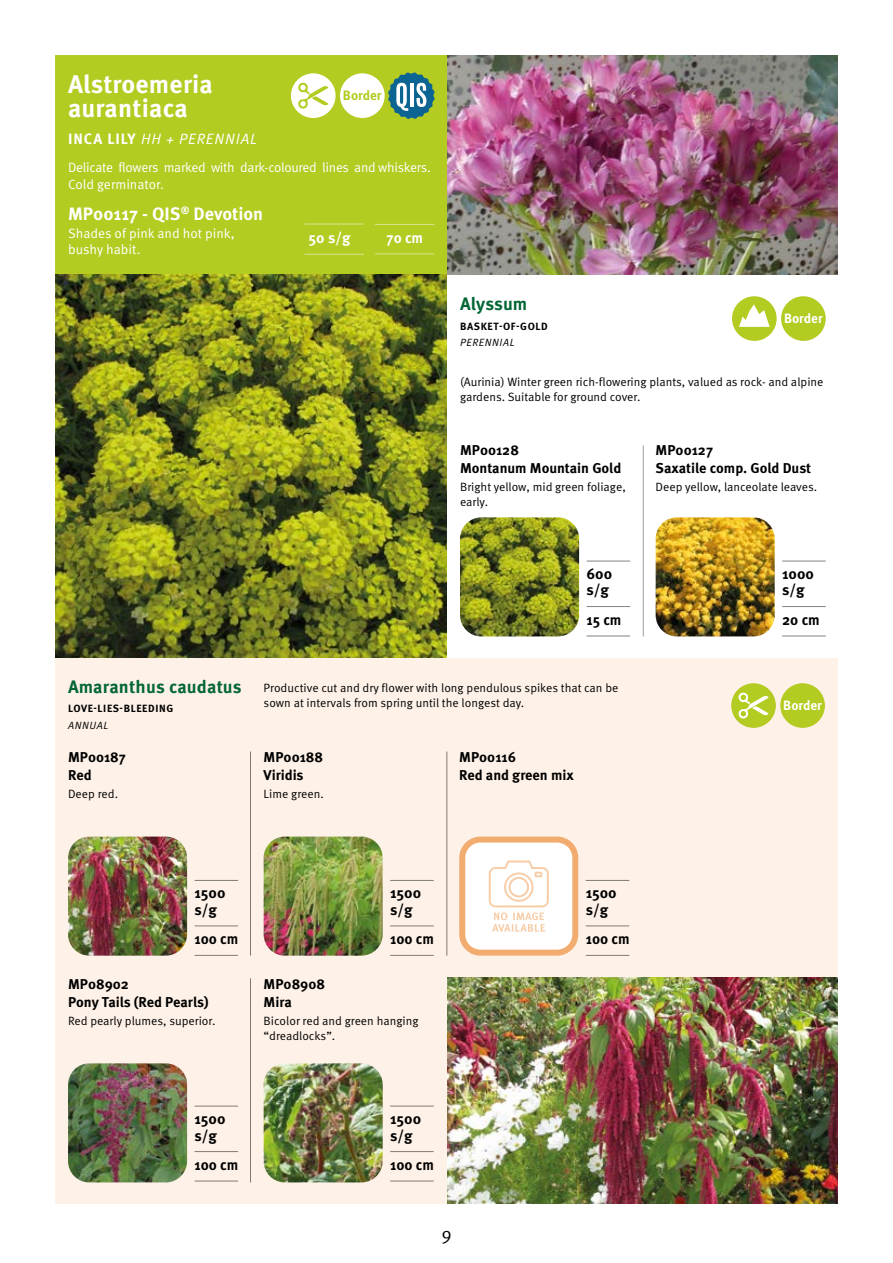
<style>
.page{position:relative;width:893px;height:1263px;background:#fff}
.page>*{position:absolute;margin:0;border:0;box-sizing:border-box;transform-origin:0 0}
.t1{font:700 25.5px/24px "Meta Pro";letter-spacing:.005em;color:#fff}
.t2{font:700 18px "Meta Pro";letter-spacing:.005em;color:#036634}
.t3{font:700 18px "Meta Pro";color:#fff}
.t4{font:18px "Meta Pro Norm";color:#000}
.t5{font:700 15px/16.5px "Meta Pro";color:#000}
.t6{font:700 15px "Meta Pro";color:#000;scale:.96 1}
.t7{font:15px "Meta Pro Norm Ita";letter-spacing:.06em;color:#fff}
.t8{font:700 15px "Meta Pro";color:#fff}
.t9{font:700 15px "Meta Pro";color:#fff;scale:.96 1}
.t10{font:700 14.25px/18px "Meta Pro";color:#000}
.t11{font:13.5px/16.5px "Meta Pro Norm";letter-spacing:-.02em;color:#fff}
.t12{font:700 13.5px "Meta Pro";color:#fff}
.t13{font:700 13.5px "Meta Pro";color:#b4cb21}
.t14{font:12px/15px "Meta Pro Norm";color:#000}
.t15{font:700 10.5px "Meta Pro";letter-spacing:.06em;color:#000}
.t16{font:10.5px "Meta Pro Norm Ita";letter-spacing:.06em;color:#000}
.s1{font-family:"Meta Pro";font-weight:700}
</style>
<div class="page">
<div style="left:55px;top:55px;width:783px;height:220px;background:#b4cb21"></div>
<img style="left:447px;top:55px;width:391px;height:220px">
<div style="left:55px;top:658px;width:783px;height:545px;background:#fef2e8"></div>
<img style="left:264px;top:1063px;width:119px;height:119px">
<img style="left:68px;top:1063px;width:119px;height:119px">
<hr style="left:250px;top:978px;width:1px;height:204px;background:#000">
<img style="left:68px;top:836px;width:119px;height:120px">
<img style="left:264px;top:836px;width:119px;height:120px">
<hr style="left:250px;top:751px;width:1px;height:205px;background:#000">
<hr style="left:446px;top:751px;width:1px;height:205px;background:#000">
<div style="left:340px;top:73px;width:45px;height:45px;background:#fff;border-radius:50%"></div>
<div style="left:291px;top:73px;width:45px;height:45px;background:#fff;border-radius:50%"></div>
<svg style="left:298px;top:82px;width:31px;height:27px"></svg>
<img style="left:447px;top:977px;width:391px;height:226px">
<div style="left:780px;top:683px;width:45px;height:45px;background:#b4cb21;border-radius:50%"></div>
<div style="left:731px;top:683px;width:45px;height:45px;background:#b4cb21;border-radius:50%"></div>
<svg style="left:738px;top:692px;width:31px;height:27px"></svg>
<svg style="left:388px;top:72px;width:47px;height:47px"></svg>
<div style="left:462px;top:839px;width:113px;height:114px;background:#fff;border-radius:18px"></div>
<div style="left:459px;top:836px;width:119px;height:120px;border:6px solid #f3ac6f;border-radius:18px"></div>
<svg style="left:489px;top:860px;width:60px;height:72px"></svg>
<img style="left:460px;top:517px;width:119px;height:119px">
<hr style="left:643px;top:445px;width:1px;height:191px;background:#000">
<div style="left:781px;top:296px;width:45px;height:45px;background:#b4cb21;border-radius:50%"></div>
<img style="left:656px;top:517px;width:119px;height:119px">
<div style="left:732px;top:296px;width:45px;height:45px;background:#b4cb21;border-radius:50%"></div>
<svg style="left:739px;top:304px;width:31px;height:23px"></svg>
<hr style="left:586px;top:606px;width:44px;height:1px;background:#000">
<hr style="left:586px;top:561px;width:44px;height:1px;background:#000">
<hr style="left:586px;top:636px;width:44px;height:1px;background:#000">
<hr style="left:782px;top:606px;width:44px;height:1px;background:#000">
<hr style="left:782px;top:561px;width:44px;height:1px;background:#000">
<hr style="left:782px;top:636px;width:44px;height:1px;background:#000">
<hr style="left:195px;top:925px;width:43px;height:1px;background:#000">
<hr style="left:195px;top:880px;width:43px;height:1px;background:#000">
<hr style="left:195px;top:955px;width:43px;height:1px;background:#000">
<hr style="left:586px;top:925px;width:43px;height:1px;background:#000">
<hr style="left:586px;top:880px;width:43px;height:1px;background:#000">
<hr style="left:586px;top:955px;width:43px;height:1px;background:#000">
<hr style="left:390px;top:925px;width:44px;height:1px;background:#000">
<hr style="left:390px;top:880px;width:44px;height:1px;background:#000">
<hr style="left:390px;top:955px;width:44px;height:1px;background:#000">
<hr style="left:195px;top:1151px;width:43px;height:1px;background:#000">
<hr style="left:195px;top:1106px;width:43px;height:1px;background:#000">
<hr style="left:195px;top:1181px;width:43px;height:1px;background:#000">
<hr style="left:390px;top:1151px;width:44px;height:1px;background:#000">
<hr style="left:390px;top:1106px;width:44px;height:1px;background:#000">
<hr style="left:390px;top:1181px;width:44px;height:1px;background:#000">
<hr style="left:305px;top:254px;width:59px;height:1px;background:#fff">
<hr style="left:305px;top:224px;width:59px;height:1px;background:#fff">
<hr style="left:375px;top:224px;width:60px;height:1px;background:#fff">
<hr style="left:375px;top:253px;width:60px;height:1px;background:#fff">
<img style="left:55px;top:275px;width:391px;height:383px">
<h1 class="t1" style="left:68px;top:70px;width:146px">Alstroemeria aurantiaca</h1>
<p class="t7" style="left:68px;top:127px;width:190px"><span class="s1">INCA LILY</span> HH + PERENNIAL</p>
<p class="t13" style="left:343px;top:84px;width:40px">Border</p>
<p class="t11" style="left:68px;top:159px;width:364px">Delicate flowers marked with dark-coloured lines and whiskers.<br>Cold germinator.</p>
<h2 class="t3" style="left:68px;top:199px;width:197px">MP00117 - QIS<sup>®</sup> Devotion</h2>
<p class="t11" style="left:68px;top:224px;width:168px">Shades of pink and hot pink, bushy habit.</p>
<p class="t8" style="left:309px;top:226px;width:44px">50 s/g</p>
<p class="t9" style="left:387px;top:226px;width:40px">70 cm</p>
<h2 class="t2" style="left:460px;top:289px;width:69px">Alyssum</h2>
<p class="t15" style="left:460px;top:318px;width:89px">BASKET-OF-GOLD</p>
<p class="t16" style="left:460px;top:335px;width:56px">PERENNIAL</p>
<p class="t12" style="left:784px;top:307px;width:40px">Border</p>
<p class="t14" style="left:460px;top:374px;width:365px">(Aurinia) Winter green rich-flowering plants, valued as rock- and alpine gardens. Suitable for ground cover.</p>
<p class="t10" style="left:460px;top:440px;width:163px">MP00128<br>Montanum Mountain Gold</p>
<p class="t14" style="left:460px;top:478px;width:167px">Bright yellow, mid green foliage, early.</p>
<p class="t10" style="left:656px;top:440px;width:157px">MP00127<br>Saxatile comp. Gold Dust</p>
<p class="t14" style="left:656px;top:478px;width:163px">Deep yellow, lanceolate leaves.</p>
<p class="t5" style="left:586px;top:564px;width:27px">600 s/g</p>
<p class="t5" style="left:782px;top:564px;width:33px">1000 s/g</p>
<p class="t6" style="left:586px;top:608px;width:38px">15 cm</p>
<p class="t6" style="left:782px;top:608px;width:41px">20 cm</p>
<h2 class="t2" style="left:68px;top:672px;width:175px">Amaranthus caudatus</h2>
<p class="t15" style="left:68px;top:700px;width:107px">LOVE-LIES-BLEEDING</p>
<p class="t16" style="left:68px;top:717px;width:42px">ANNUAL</p>
<p class="t14" style="left:264px;top:680px;width:356px">Productive cut and dry flower with long pendulous spikes that can be sown at intervals from spring until the longest day.</p>
<p class="t12" style="left:783px;top:694px;width:40px">Border</p>
<p class="t10" style="left:68px;top:747px;width:59px">MP00187<br>Red</p>
<p class="t14" style="left:68px;top:785px;width:52px">Deep red.</p>
<p class="t10" style="left:264px;top:747px;width:61px">MP00188<br>Viridis</p>
<p class="t14" style="left:264px;top:785px;width:62px">Lime green.</p>
<p class="t10" style="left:459px;top:747px;width:116px">MP00116<br>Red and green mix</p>
<p class="t5" style="left:195px;top:884px;width:33px">1500 s/g</p>
<p class="t5" style="left:390px;top:884px;width:33px">1500 s/g</p>
<p class="t5" style="left:586px;top:884px;width:33px">1500 s/g</p>
<p class="t6" style="left:195px;top:927px;width:47px">100 cm</p>
<p class="t6" style="left:390px;top:927px;width:47px">100 cm</p>
<p class="t6" style="left:586px;top:927px;width:47px">100 cm</p>
<p class="t10" style="left:68px;top:974px;width:142px">MP08902<br>Pony Tails (Red Pearls)</p>
<p class="t14" style="left:68px;top:1012px;width:149px">Red pearly plumes, superior.</p>
<p class="t10" style="left:264px;top:974px;width:63px">MP08908<br>Mira</p>
<p class="t14" style="left:264px;top:1012px;width:156px">Bicolor red and green hanging “dreadlocks”.</p>
<p class="t5" style="left:195px;top:1109px;width:33px">1500 s/g</p>
<p class="t5" style="left:390px;top:1109px;width:33px">1500 s/g</p>
<p class="t6" style="left:195px;top:1153px;width:47px">100 cm</p>
<p class="t6" style="left:390px;top:1153px;width:47px">100 cm</p>
<h2 class="t4" style="left:441px;top:1220px;width:12px">9</h2>
</div>
